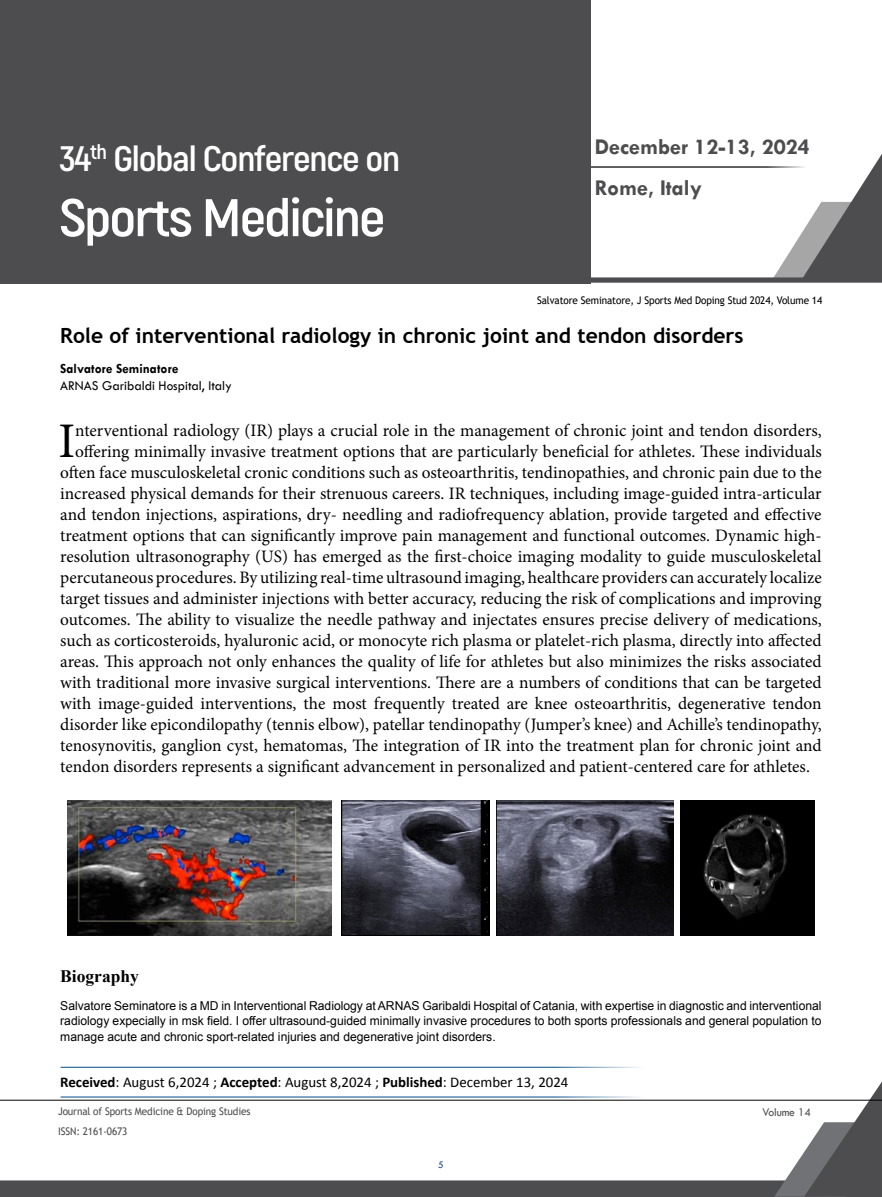
<style>
.page{position:relative;width:882px;height:1197px;background:#fff}
.page>*{position:absolute;margin:0;border:0;box-sizing:border-box;transform-origin:0 0}
.t1{font:700 52.85px "Akrobat";letter-spacing:-.03em;color:#fff;scale:1.09 1}
.t2{font:49.88px "Minion Pro";color:#000}
.t3{font:700 35.35px "Akrobat";letter-spacing:-.03em;color:#fff;scale:1.09 1}
.t4{font:700 22.75px/41.1px "Tw Cen";color:#4d4d4f}
.t5{font:700 21px "Trebuchet MS";color:#000}
.t6{font:17.5px "Minion Pro";color:#000}
.t7{font:700 17.5px "Times New Roman";color:#000}
.t8{font:14.88px "Calibri";color:#000}
.t9{font:14px "Tw Cen";color:#000;scale:.95 1}
.t10{font:700 14px "Tw Cen";color:#000;scale:.95 1}
.t11{font:12.25px/15.8px "Arial";color:#000;text-align:justify}
.t12{font:12.25px "Tw Cen";letter-spacing:-.01em;color:#4d4d4f;scale:.95 1}
.t13{font:10.5px "Trebuchet MS";letter-spacing:-.01em;color:#000;scale:.95 1}
.t14{font:10.5px "Trebuchet MS";letter-spacing:-.01em;color:#4d4d4f;scale:.95 1}
.t15{font:10.5px "Tw Cen";color:#21409a;scale:.95 1}
.s1{font-weight:700}
</style>
<div class="page">
<svg style="left:0;top:1081px;width:882px;height:116px"></svg>
<hr style="left:0;top:1100px;width:882px;height:1px;background:#000">
<div style="left:0;top:0;width:590px;height:283px;background:#4d4d4f"></div>
<svg style="left:590px;top:153px;width:292px;height:130px"></svg>
<img style="left:68px;top:800px;width:264px;height:136px">
<img style="left:341px;top:800px;width:149px;height:136px">
<img style="left:497px;top:800px;width:176px;height:136px">
<img style="left:680px;top:800px;width:134px;height:136px">
<hr style="left:61px;top:1067px;width:618px;height:1px;background:#004b84">
<hr style="left:61px;top:1097px;width:618px;height:1px;background:#004b84">
<h3 class="t3" style="left:59px;top:136px;width:314px">34<sup>th</sup> Global Conference on</h3>
<h1 class="t1" style="left:59px;top:185px;width:300px">Sports Medicine</h1>
<h3 class="t4" style="left:595px;top:126px;width:217px">December 12-13, 2024<br>Rome, Italy</h3>
<p class="t13" style="left:537px;top:293px;width:302px">Salvatore Seminatore, J Sports Med Doping Stud 2024, Volume 14</p>
<p class="t5" style="left:60px;top:322px;width:685px">Role of interventional radiology in chronic joint and tendon disorders</p>
<p class="t10" style="left:60px;top:360px;width:126px">Salvatore Seminatore</p>
<p class="t9" style="left:60px;top:377px;width:182px">ARNAS Garibaldi Hospital, Italy</p>
<h2 class="t2" style="left:58px;top:408px;width:18px">I</h2>
<p class="t6" style="left:75px;top:419px;width:748px">nterventional radiology (IR) plays a crucial role in the management of chronic joint and tendon disorders,</p>
<p class="t6" style="left:75px;top:440px;width:748px">offering minimally invasive treatment options that are particularly beneficial for athletes. These individuals</p>
<p class="t6" style="left:60px;top:461px;width:763px">often face musculoskeletal cronic conditions such as osteoarthritis, tendinopathies, and chronic pain due to the</p>
<p class="t6" style="left:60px;top:482px;width:763px">increased physical demands for their strenuous careers. IR techniques, including image-guided intra-articular</p>
<p class="t6" style="left:60px;top:503px;width:763px">and tendon injections, aspirations, dry- needling and radiofrequency ablation, provide targeted and effective</p>
<p class="t6" style="left:60px;top:524px;width:763px">treatment options that can significantly improve pain management and functional outcomes. Dynamic high-</p>
<p class="t6" style="left:60px;top:545px;width:763px">resolution ultrasonography (US) has emerged as the first-choice imaging modality to guide musculoskeletal</p>
<p class="t6" style="left:60px;top:566px;width:763px">percutaneous procedures. By utilizing real-time ultrasound imaging, healthcare providers can accurately localize</p>
<p class="t6" style="left:60px;top:587px;width:763px">target tissues and administer injections with better accuracy, reducing the risk of complications and improving</p>
<p class="t6" style="left:60px;top:608px;width:763px">outcomes. The ability to visualize the needle pathway and injectates ensures precise delivery of medications,</p>
<p class="t6" style="left:60px;top:629px;width:763px">such as corticosteroids, hyaluronic acid, or monocyte rich plasma or platelet-rich plasma, directly into affected</p>
<p class="t6" style="left:60px;top:650px;width:763px">areas. This approach not only enhances the quality of life for athletes but also minimizes the risks associated</p>
<p class="t6" style="left:60px;top:671px;width:763px">with traditional more invasive surgical interventions. There are a numbers of conditions that can be targeted</p>
<p class="t6" style="left:60px;top:692px;width:763px">with image-guided interventions, the most frequently treated are knee osteoarthritis, degenerative tendon</p>
<p class="t6" style="left:60px;top:713px;width:763px">disorder like epicondilopathy (tennis elbow), patellar tendinopathy (Jumper’s knee) and Achille’s tendinopathy,</p>
<p class="t6" style="left:60px;top:734px;width:763px">tenosynovitis, ganglion cyst, hematomas, The integration of IR into the treatment plan for chronic joint and</p>
<p class="t6" style="left:60px;top:755px;width:751px">tendon disorders represents a significant advancement in personalized and patient-centered care for athletes.</p>
<p class="t7" style="left:60px;top:963px;width:80px">Biography</p>
<p class="t11" style="left:60px;top:998px;width:763px">Salvatore Seminatore is a MD in Interventional Radiology at ARNAS Garibaldi Hospital of Catania, with expertise in diagnostic and interventional radiology expecially in msk field. I offer ultrasound-guided minimally invasive procedures to both sports professionals and general population to manage acute and chronic sport-related injuries and degenerative joint disorders.</p>
<p class="t8" style="left:60px;top:1073px;width:510px"><span class="s1">Received</span>: August 6,2024 ; <span class="s1">Accepted</span>: August 8,2024 ; <span class="s1">Published</span>: December 13, 2024</p>
<p class="t14" style="left:58px;top:1105px;width:204px">Journal of Sports Medicine &amp; Doping Studies</p>
<p class="t12" style="left:762px;top:1104px;width:53px">Volume 14</p>
<p class="t14" style="left:58px;top:1125px;width:75px">ISSN: 2161-0673</p>
<p class="t15" style="left:438px;top:1159px;width:7px">5</p>
</div>
